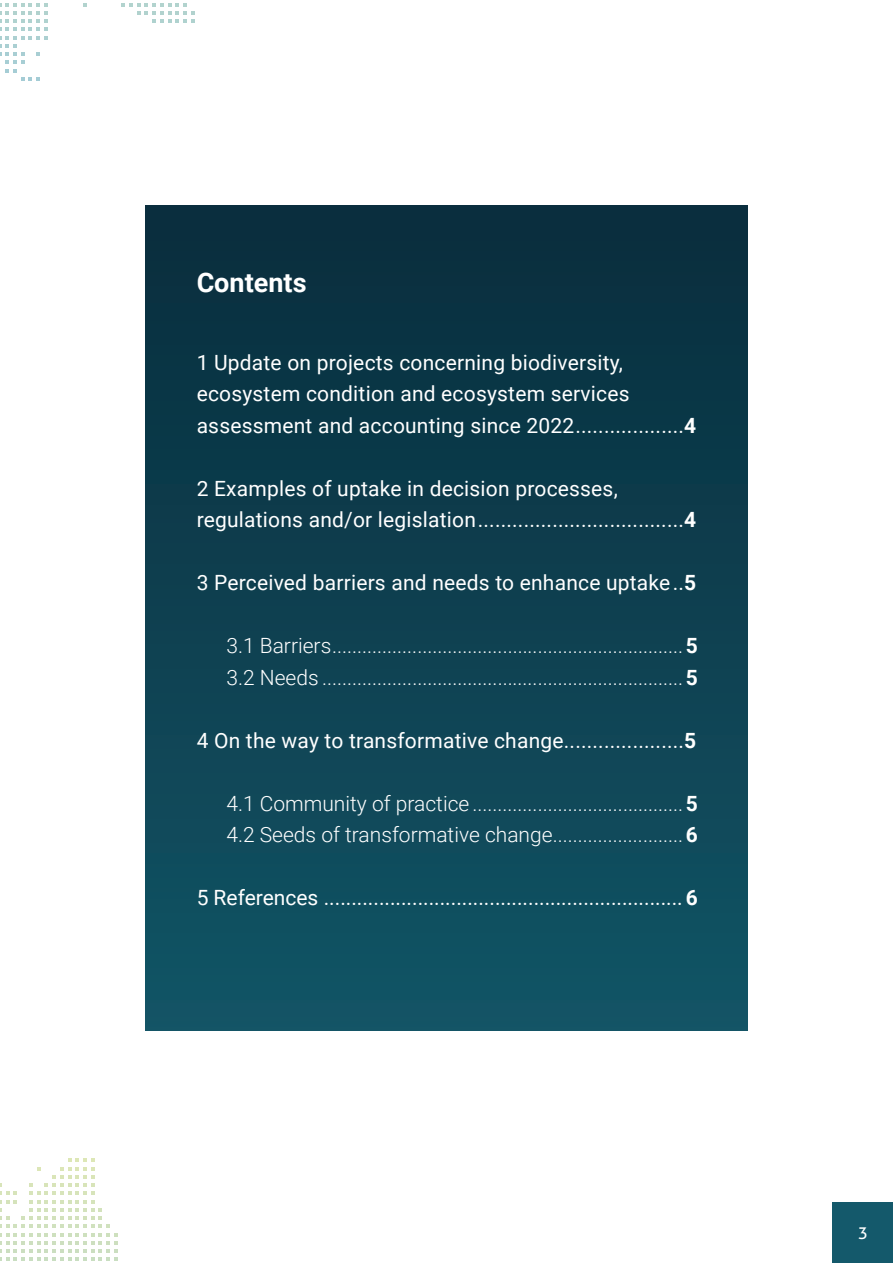
<style>
.page{position:relative;width:893px;height:1263px;background:#fff}
.page>*{position:absolute;margin:0;border:0;box-sizing:border-box;transform-origin:0 0}
.t1{font:700 27px "Roboto";color:#fff}
.t2{font:21px/31.5px "Roboto";letter-spacing:.01em;color:#fff}
.t3{font:300 21px "Roboto";color:#fff}
.t4{font:16.5px "Aller";color:#fff}
.s1{font-weight:700}
</style>
<div class="page">
<div style="left:832px;top:1202px;width:61px;height:61px;background:#14596b"></div>
<svg style="left:0;top:1158px;width:118px;height:103px"></svg>
<svg style="left:121px;top:3px;width:74px;height:20px"></svg>
<svg style="left:83px;top:3px;width:3px;height:4px"></svg>
<svg style="left:0;top:3px;width:48px;height:78px"></svg>
<div style="left:146px;top:205px;width:601px;height:825px;background:linear-gradient(to bottom,#092d3c,#125465)"></div>
<p class="t1" style="left:197px;top:264px;width:111px">Contents</p>
<p class="t2" style="left:197px;top:346px;width:501px">1 Update on projects concerning biodiversity, ecosystem condition and ecosystem services assessment and accounting since 2022...................<span class="s1">4</span></p>
<p class="t2" style="left:197px;top:472px;width:501px">2 Examples of uptake in decision processes, regulations and/or legislation....................................<span class="s1">4</span></p>
<p class="t2" style="left:197px;top:566px;width:501px">3 Perceived barriers and needs to enhance uptake..<span class="s1">5</span></p>
<p class="t3" style="left:226px;top:631px;width:473px">3.1 Barriers......................................................................<span class="s1">5</span></p>
<p class="t3" style="left:226px;top:662px;width:473px">3.2 Needs ........................................................................<span class="s1">5</span></p>
<p class="t2" style="left:197px;top:724px;width:501px">4 On the way to transformative change.....................<span class="s1">5</span></p>
<p class="t3" style="left:226px;top:788px;width:473px">4.1 Community of practice ..........................................<span class="s1">5</span></p>
<p class="t3" style="left:226px;top:820px;width:473px">4.2 Seeds of transformative change..........................<span class="s1">6</span></p>
<p class="t2" style="left:197px;top:881px;width:503px">5 References .................................................................<span class="s1">6</span></p>
<p class="t4" style="left:858px;top:1222px;width:11px">3</p>
</div>
